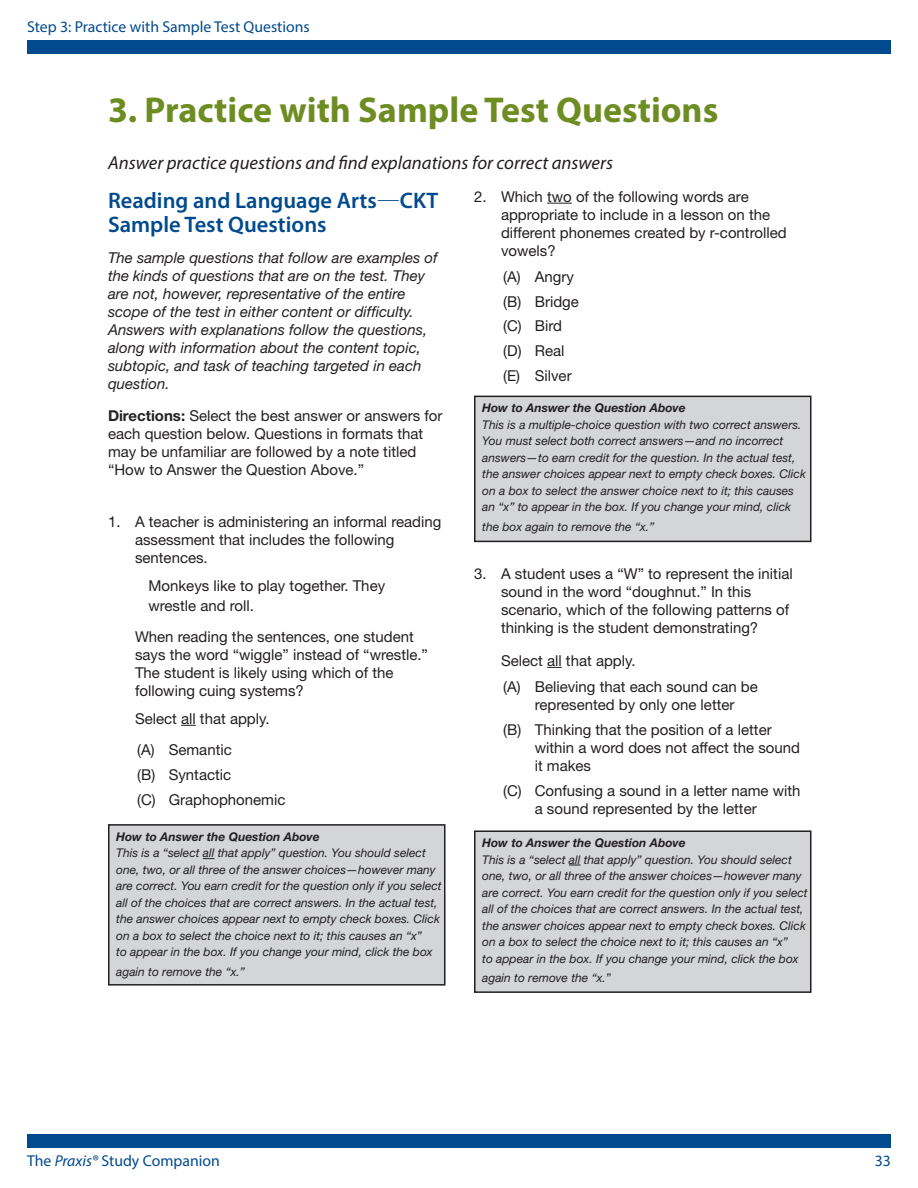
<style>
.page{position:relative;width:918px;height:1188px;background:#fff}
.page>*{position:absolute;margin:0;border:0;box-sizing:border-box;transform-origin:0 0}
.Heading_1{font:700 36px "Myriad Pro";color:#6d8d23}
.Heading_2{font:600 22.5px/24px "Myriad Pro";color:#004a8d}
.Chapter_Intro{font:italic 18.75px "Myriad Pro";color:#231f20}
.t1{font:15.75px "Myriad Pro";color:#004a8d}
.Body{font:15px/18px "Helvetica Neue LT Std";color:#231f20}
.Body-2{font:italic 15px/18px "Helvetica Neue LT Std";color:#231f20}
.Question_Options{font:15px/18px "Helvetica Neue LT Std";color:#231f20}
.Question_Stem{font:15px/18px "Helvetica Neue LT Std";color:#231f20}
.Body-3{font:italic 12px/16.5px "Helvetica Neue LT Std";color:#231f20}
.Body-4{font:italic 700 12px "Helvetica Neue LT Std";color:#231f20}
.s1{font-weight:300}
.s2{font-weight:700}
.s3{font-style:italic}
</style>
<div class="page">
<div style="left:27px;top:40px;width:864px;height:14px;background:#004a8d"></div>
<div style="left:27px;top:1134px;width:864px;height:14px;background:#004a8d"></div>
<svg style="left:181px;top:725px;width:15px;height:1px"></svg>
<div style="left:109px;top:825px;width:336px;height:160px;background:#d4d5d7"></div>
<div style="left:108px;top:824px;width:338px;height:162px;border:2px solid #231f20"></div>
<svg style="left:547px;top:203px;width:25px;height:1px"></svg>
<svg style="left:547px;top:667px;width:15px;height:1px"></svg>
<div style="left:475px;top:396px;width:336px;height:145px;background:#d4d5d7"></div>
<div style="left:474px;top:396px;width:338px;height:146px;border:2px solid #231f20"></div>
<div style="left:475px;top:831px;width:336px;height:161px;background:#d4d5d7"></div>
<div style="left:474px;top:830px;width:338px;height:163px;border:2px solid #231f20"></div>
<h3 class="t1" style="left:27px;top:17px;width:284px">Step 3: Practice with Sample Test Questions</h3>
<h1 class="Heading_1" style="left:108px;top:86px;width:612px">3. Practice with Sample Test Questions</h1>
<p class="Chapter_Intro" style="left:108px;top:151px;width:507px">Answer practice questions and find explanations for correct answers</p>
<h2 class="Heading_2" style="left:108px;top:188px;width:332px">Reading and Language Arts<span class="s1">—</span>CKT<br>Sample Test Questions</h2>
<p class="Body-2" style="left:108px;top:249px;width:331px">The sample questions that follow are examples of the kinds of questions that are on the test. They are not, however, representative of the entire scope of the test in either content or difficulty.<br>Answers with explanations follow the questions, along with information about the content topic, subtopic, and task of teaching targeted in each question.</p>
<p class="Body" style="left:108px;top:406px;width:336px"><span class="s2">Directions:</span> Select the best answer or answers for each question below. Questions in formats that may be unfamiliar are followed by a note titled “How to Answer the Question Above.”</p>
<p class="Body" style="left:501px;top:187px;width:287px;text-indent:-27px">2. Which two of the following words are appropriate to include in a lesson on the different phonemes created by r-controlled vowels?</p>
<p class="Question_Options" style="left:503px;top:267px;width:72px">(A) Angry</p>
<p class="Question_Options" style="left:503px;top:292px;width:77px">(B) Bridge</p>
<p class="Question_Options" style="left:503px;top:317px;width:60px">(C) Bird</p>
<p class="Question_Options" style="left:503px;top:342px;width:63px">(D) Real</p>
<p class="Question_Options" style="left:503px;top:366px;width:70px">(E) Silver</p>
<p class="Body-4" style="left:482px;top:401px;width:205px">How to Answer the Question Above</p>
<p class="Body-3" style="left:482px;top:416px;width:325px">This is a multiple-choice question with two correct answers.<br>You must select both correct answers—and no incorrect answers—to earn credit for the question. In the actual test, the answer choices appear next to empty check boxes. Click on a box to select the answer choice next to it; this causes an “x” to appear in the box. If you change your mind, click</p>
<p class="Body-3" style="left:482px;top:518px;width:174px">the box again to remove the “x.”</p>
<p class="Body" style="left:501px;top:564px;width:293px;text-indent:-27px">3. A student uses a “W” to represent the initial sound in the word “doughnut.” In this scenario, which of the following patterns of thinking is the student demonstrating?</p>
<p class="Question_Stem" style="left:501px;top:651px;width:136px">Select all that apply.</p>
<p class="Question_Options" style="left:503px;top:678px;width:256px;text-align:center">(A) Believing that each sound can be represented by only one letter</p>
<p class="Question_Options" style="left:535px;top:720px;width:267px;text-indent:-32px">(B) Thinking that the position of a letter within a word does not affect the sound it makes</p>
<p class="Question_Options" style="left:535px;top:781px;width:267px;text-indent:-32px">(C) Confusing a sound in a letter name with a sound represented by the letter</p>
<p class="Body-4" style="left:482px;top:836px;width:205px">How to Answer the Question Above</p>
<p class="Body-3" style="left:482px;top:851px;width:327px">This is a “select all that apply” question. You should select one, two, or all three of the answer choices—however many are correct. You earn credit for the question only if you select all of the choices that are correct answers. In the actual test, the answer choices appear next to empty check boxes. Click on a box to select the choice next to it; this causes an “x”<br>to appear in the box. If you change your mind, click the box</p>
<p class="Body-3" style="left:482px;top:970px;width:130px">again to remove the “x.”</p>
<p class="Body" style="left:135px;top:513px;width:308px;text-indent:-27px">1. A teacher is administering an informal reading assessment that includes the following sentences.</p>
<p class="Body" style="left:148px;top:576px;width:238px;line-height:19.5px">Monkeys like to play together. They wrestle and roll.</p>
<p class="Question_Stem" style="left:135px;top:628px;width:295px">When reading the sentences, one student says the word “wiggle” instead of “wrestle.” The student is likely using which of the following cuing systems?</p>
<p class="Body" style="left:135px;top:709px;width:136px">Select all that apply.</p>
<p class="Question_Options" style="left:137px;top:741px;width:96px">(A) Semantic</p>
<p class="Question_Options" style="left:137px;top:766px;width:96px">(B) Syntactic</p>
<p class="Question_Options" style="left:137px;top:790px;width:150px">(C) Graphophonemic</p>
<p class="Body-4" style="left:116px;top:829px;width:205px">How to Answer the Question Above</p>
<p class="Body-3" style="left:116px;top:845px;width:327px">This is a “select all that apply” question. You should select one, two, or all three of the answer choices—however many are correct. You earn credit for the question only if you select all of the choices that are correct answers. In the actual test, the answer choices appear next to empty check boxes. Click on a box to select the choice next to it; this causes an “x”<br>to appear in the box. If you change your mind, click the box</p>
<p class="Body-3" style="left:116px;top:963px;width:130px">again to remove the “x.”</p>
<h3 class="t1" style="left:27px;top:1151px;width:194px">The <span class="s3">Praxis®</span> Study Companion</h3>
<h3 class="t1" style="left:875px;top:1151px;width:18px">33</h3>
</div>
